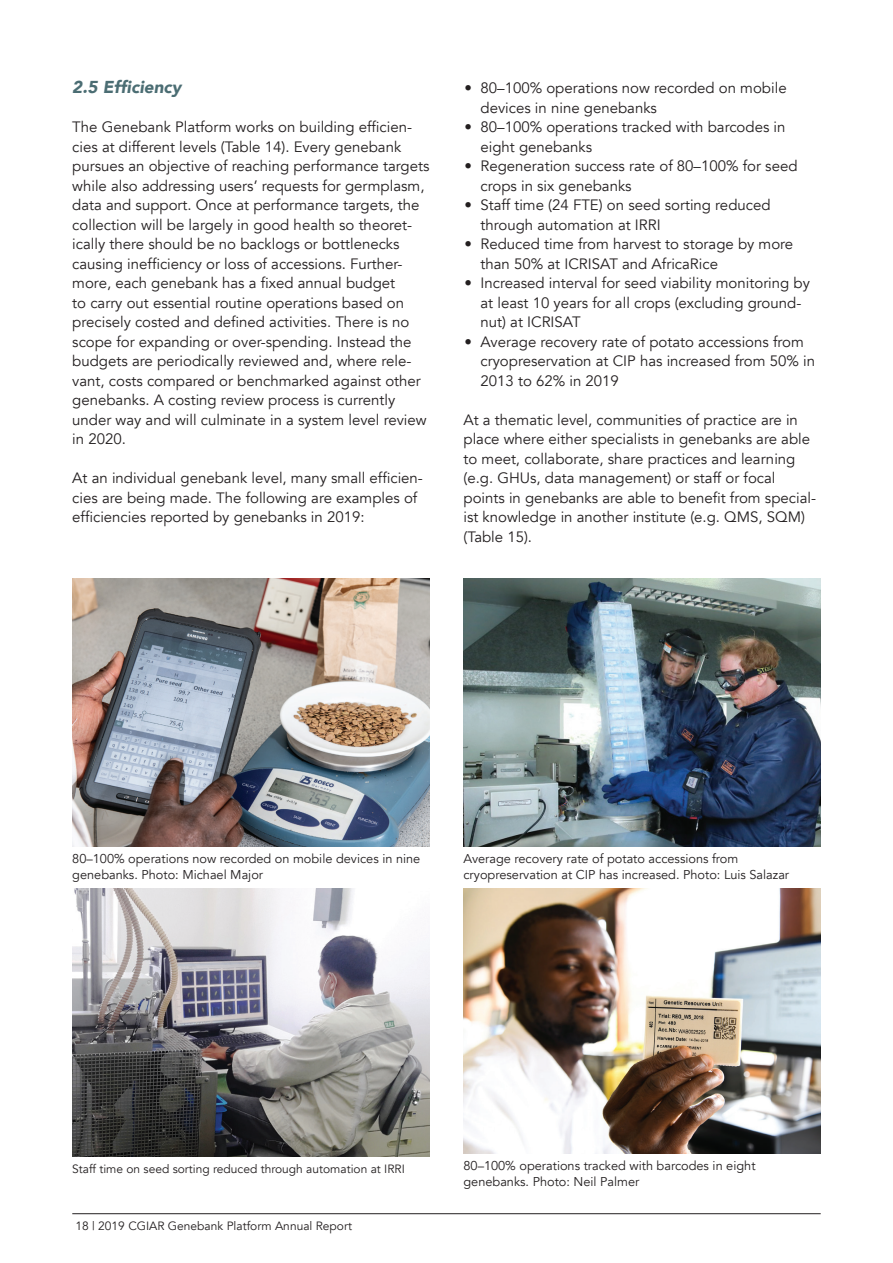
<style>
.page{position:relative;width:893px;height:1263px;background:#fff}
.page>*{position:absolute;margin:0;border:0;box-sizing:border-box;transform-origin:0 0}
.t1{font:italic 900 17.25px "Avenir";color:#4b6d73}
.t2{font:15px/19.5px "Avenir";color:#231f20}
.t3{font:12.75px/15.8px "Avenir";color:#231f20}
.t4{font:12px "Avenir";color:#231f20}
</style>
<div class="page">
<hr style="left:72px;top:1213px;width:749px;height:1px;background:#231f20">
<img style="left:72px;top:578px;width:357px;height:268px">
<img style="left:72px;top:888px;width:357px;height:268px">
<img style="left:463px;top:578px;width:358px;height:268px">
<img style="left:463px;top:888px;width:358px;height:265px">
<p class="t1" style="left:72px;top:73px;width:111px">2.5 Efficiency</p>
<p class="t2" style="left:72px;top:117px;width:359px">The Genebank Platform works on building efficien&shy;cies at different levels (Table 14). Every genebank pursues an objective of reaching performance targets while also addressing users’ requests for germplasm, data and support. Once at performance targets, the collection will be largely in good health so theoret&shy;ically there should be no backlogs or bottlenecks causing inefficiency or loss of accessions. Further&shy;more, each genebank has a fixed annual budget<br>to carry out essential routine operations based on precisely costed and defined activities. There is no scope for expanding or over-spending. Instead the budgets are periodically reviewed and, where rele&shy;vant, costs compared or benchmarked against other genebanks. A costing review process is currently under way and will culminate in a system level review in 2020.</p>
<p class="t2" style="left:72px;top:468px;width:352px">At an individual genebank level, many small efficien&shy;cies are being made. The following are examples of efficiencies reported by genebanks in 2019:</p>
<p class="t2" style="left:480px;top:78px;width:308px;text-indent:-16px">• 80–100% operations now recorded on mobile devices in nine genebanks</p>
<p class="t2" style="left:480px;top:117px;width:306px;text-indent:-16px">• 80–100% operations tracked with barcodes in eight genebanks</p>
<p class="t2" style="left:480px;top:156px;width:318px;text-indent:-16px">• Regeneration success rate of 80–100% for seed crops in six genebanks</p>
<p class="t2" style="left:480px;top:195px;width:292px;text-indent:-16px">• Staff time (24 FTE) on seed sorting reduced through automation at IRRI</p>
<p class="t2" style="left:480px;top:234px;width:314px;text-indent:-16px">• Reduced time from harvest to storage by more than 50% at ICRISAT and AfricaRice</p>
<p class="t2" style="left:480px;top:273px;width:331px;text-indent:-16px">• Increased interval for seed viability monitoring by at least 10 years for all crops (excluding ground&shy;nut) at ICRISAT</p>
<p class="t2" style="left:480px;top:332px;width:336px;text-indent:-16px">• Average recovery rate of potato accessions from cryopreservation at CIP has increased from 50% in<br>2013 to 62% in 2019</p>
<p class="t2" style="left:463px;top:410px;width:354px">At a thematic level, communities of practice are in place where either specialists in genebanks are able to meet, collaborate, share practices and learning (e.g. GHUs, data management) or staff or focal points in genebanks are able to benefit from special&shy;ist knowledge in another institute (e.g. QMS, SQM) (Table 15).</p>
<p class="t3" style="left:72px;top:851px;width:350px">80–100% operations now recorded on mobile devices in nine genebanks. Photo: Michael Major</p>
<p class="t3" style="left:463px;top:851px;width:327px">Average recovery rate of potato accessions from cryopreservation at CIP has increased. Photo: Luis Salazar</p>
<p class="t4" style="left:72px;top:1161px;width:334px">Staff time on seed sorting reduced through automation at IRRI</p>
<p class="t4" style="left:76px;top:1219px;width:278px">18 | 2019 CGIAR Genebank Platform Annual Report</p>
<p class="t3" style="left:463px;top:1158px;width:294px">80–100% operations tracked with barcodes in eight genebanks. Photo: Neil Palmer</p>
</div>
